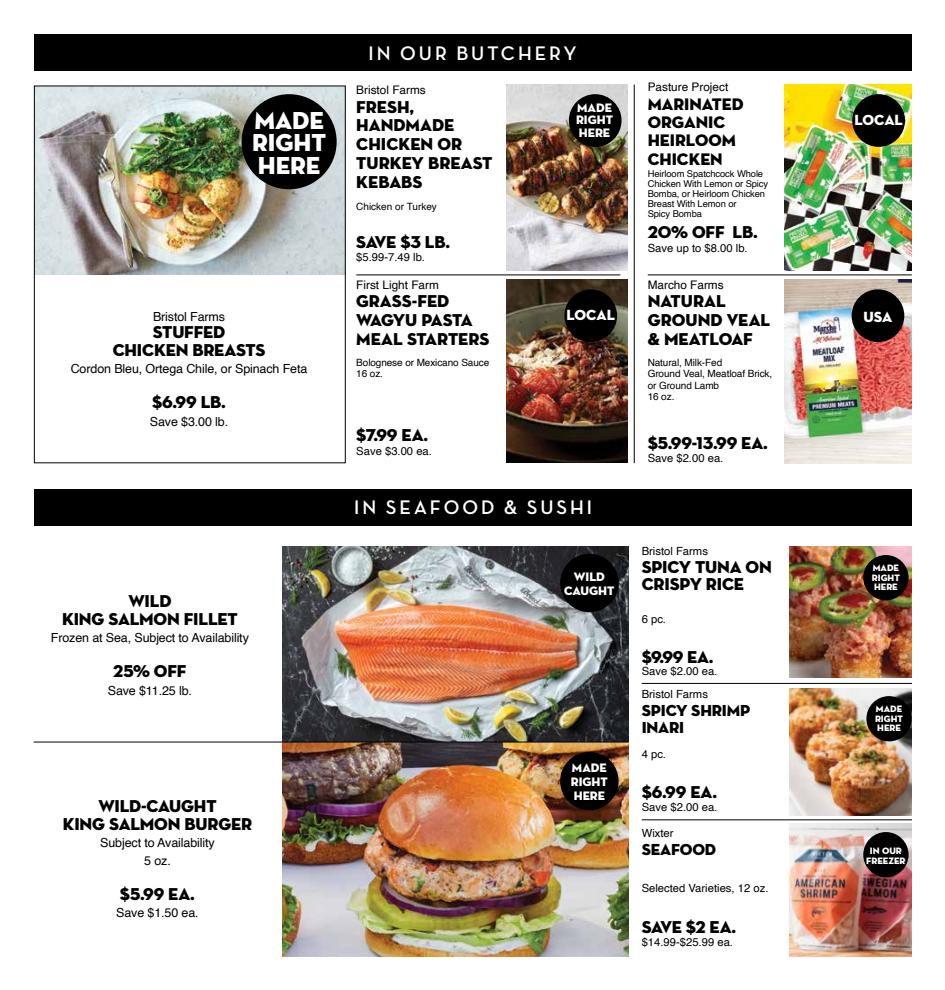
<style>
.page{position:relative;width:945px;height:990px;background:#fff}
.page>*{position:absolute;margin:0;border:0;box-sizing:border-box;transform-origin:0 0}
.t1{font:25px/22.5px "Neutra Disp Titling";color:#fff;text-align:justify}
.t2{font:22.5px "Neutra Disp Titling";color:#fff}
.t3{font:700 20px "Neutra Disp";letter-spacing:.15em;color:#fff}
.t4{font:17.5px/18.8px "Neutra Disp Titling";letter-spacing:-.01em;color:#000}
.t5{font:17px/18.2px "Neutra Disp Titling";color:#000}
.t6{font:16.25px/17.5px "Neutra Disp Titling";letter-spacing:-.01em;color:#000}
.t7{font:15px "Neutra Disp Titling";letter-spacing:-.005em;color:#fff}
.t8{font:12.5px/17.5px "Helvetica";letter-spacing:-.01em;color:#000;text-align:center}
.t9{font:12.5px/13.8px "Neutra Disp Titling";color:#fff;text-align:justify}
.t10{font:11.75px "Helvetica";color:#000}
.t11{font:11.25px "Helvetica";color:#000}
.t12{font:10px/11.2px "Helvetica";letter-spacing:-.01em;color:#000}
.t13{font:9.5px/9.5px "Neutra Disp Titling";color:#fff;text-align:justify}
.t14{font:9.38px/10px "Helvetica";letter-spacing:-.01em;color:#000}
.t15{font:9px/9.5px "Neutra Disp Titling";color:#fff}
</style>
<div class="page">
<div style="left:34px;top:34px;width:878px;height:37px;background:#000"></div>
<img style="left:36px;top:88px;width:308px;height:186px">
<div style="left:242px;top:94px;width:95px;height:95px;background:#000;border-radius:50%"></div>
<div style="left:34px;top:86px;width:312px;height:377px;border:1px solid #000"></div>
<hr style="left:648px;top:275px;width:264px;height:1px;background:#000">
<hr style="left:356px;top:275px;width:264px;height:1px;background:#000">
<hr style="left:642px;top:820px;width:270px;height:1px;background:#000">
<hr style="left:642px;top:683px;width:270px;height:1px;background:#000">
<hr style="left:634px;top:85px;width:1px;height:378px;background:#000">
<img style="left:507px;top:85px;width:120px;height:185px">
<div style="left:569px;top:94px;width:53px;height:53px;background:#000;border-radius:50%"></div>
<img style="left:507px;top:280px;width:120px;height:182px">
<div style="left:564px;top:289px;width:53px;height:53px;background:#000;border-radius:50%"></div>
<img style="left:785px;top:85px;width:127px;height:185px">
<div style="left:852px;top:94px;width:53px;height:53px;background:#000;border-radius:50%"></div>
<img style="left:785px;top:280px;width:127px;height:183px">
<div style="left:852px;top:289px;width:52px;height:53px;background:#000;border-radius:50%"></div>
<div style="left:34px;top:489px;width:878px;height:37px;background:#000"></div>
<img style="left:282px;top:547px;width:347px;height:409px">
<hr style="left:34px;top:742px;width:595px;height:1px;background:#000">
<div style="left:560px;top:554px;width:59px;height:58px;background:#000;border-radius:50%"></div>
<div style="left:560px;top:752px;width:59px;height:58px;background:#000;border-radius:50%"></div>
<img style="left:789px;top:547px;width:123px;height:131px">
<div style="left:863px;top:555px;width:46px;height:45px;background:#000;border-radius:50%"></div>
<img style="left:789px;top:689px;width:123px;height:126px">
<div style="left:866px;top:696px;width:46px;height:45px;background:#000;border-radius:50%"></div>
<img style="left:789px;top:824px;width:123px;height:132px">
<div style="left:863px;top:832px;width:46px;height:45px;background:#000;border-radius:50%"></div>
<p class="t1" style="left:252px;top:109px;width:76px">MADE RIGHT HERE</p>
<p class="t8" style="left:153px;top:308px;width:74px">Bristol Farms</p>
<p class="t4" style="left:113px;top:324px;width:154px;line-height:17.5px;text-align:center">STUFFED<br>CHICKEN BREASTS</p>
<p class="t8" style="left:71px;top:361px;width:238px">Cordon Bleu, Ortega Chile, or Spinach Feta</p>
<p class="t4" style="left:152px;top:393px;width:75px">$6.99 LB.</p>
<p class="t8" style="left:150px;top:413px;width:80px">Save $3.00 lb.</p>
<p class="t4" style="left:62px;top:593px;width:177px;line-height:17.5px;text-align:center">WILD<br>KING SALMON FILLET</p>
<p class="t8" style="left:51px;top:630px;width:200px">Frozen at Sea, Subject to Availability</p>
<p class="t4" style="left:113px;top:662px;width:75px">25% OFF</p>
<p class="t8" style="left:108px;top:682px;width:86px">Save $11.25 lb.</p>
<p class="t4" style="left:63px;top:798px;width:191px;line-height:17.5px;text-align:center">WILD-CAUGHT<br>KING SALMON BURGER</p>
<p class="t8" style="left:100px;top:835px;width:116px">Subject to Availability<br>5 oz.</p>
<p class="t4" style="left:120px;top:885px;width:77px">$5.99 EA.</p>
<p class="t8" style="left:116px;top:905px;width:84px">Save $1.50 ea.</p>
<p class="t3" style="left:369px;top:42px;width:209px">IN OUR BUTCHERY</p>
<p class="t10" style="left:356px;top:81px;width:71px">Bristol Farms</p>
<p class="t4" style="left:356px;top:97px;width:138px">FRESH,<br>HANDMADE<br>CHICKEN OR<br>TURKEY BREAST<br>KEBABS</p>
<p class="t12" style="left:356px;top:201px;width:82px">Chicken or Turkey</p>
<p class="t4" style="left:356px;top:232px;width:95px">SAVE $3 LB.</p>
<p class="t11" style="left:356px;top:249px;width:70px">$5.99-7.49 lb.</p>
<p class="t10" style="left:356px;top:275px;width:84px">First Light Farm</p>
<p class="t4" style="left:356px;top:292px;width:135px">GRASS-FED<br>WAGYU PASTA<br>MEAL STARTERS</p>
<p class="t12" style="left:356px;top:357px;width:135px">Bolognese or Mexicano Sauce<br>16 oz.</p>
<p class="t4" style="left:356px;top:426px;width:74px">$7.99 EA.</p>
<p class="t11" style="left:356px;top:442px;width:77px">Save $3.00 ea.</p>
<p class="t9" style="left:576px;top:101px;width:39px;line-height:12.4px">MADE RIGHT HERE</p>
<p class="t2" style="left:572px;top:303px;width:45px">USA</p>
<p class="t7" style="left:566px;top:306px;width:50px">LOCAL</p>
<p class="t3" style="left:354px;top:496px;width:239px">IN SEAFOOD &amp; SUSHI</p>
<p class="t9" style="left:564px;top:570px;width:52px;text-align:center">WILD<br>CAUGHT</p>
<p class="t9" style="left:571px;top:761px;width:39px">MADE RIGHT HERE</p>
<p class="t10" style="left:648px;top:78px;width:82px">Pasture Project</p>
<p class="t5" style="left:648px;top:95px;width:97px">MARINATED<br>ORGANIC<br>HEIRLOOM<br>CHICKEN</p>
<p class="t14" style="left:648px;top:169px;width:122px">Heirloom Spatchcock Whole<br>Chicken With Lemon or Spicy<br>Bomba, or Heirloom Chicken<br>Breast With Lemon or<br>Spicy Bomba</p>
<p class="t4" style="left:648px;top:223px;width:112px">20% OFF LB.</p>
<p class="t11" style="left:648px;top:240px;width:102px">Save up to $8.00 lb.</p>
<p class="t10" style="left:648px;top:275px;width:77px">Marcho Farms</p>
<p class="t4" style="left:648px;top:292px;width:124px">NATURAL<br>GROUND VEAL &amp; MEATLOAF</p>
<p class="t12" style="left:648px;top:357px;width:126px">Natural, Milk-Fed<br>Ground Veal, Meatloaf Brick, or Ground Lamb<br>16 oz.</p>
<p class="t4" style="left:648px;top:433px;width:122px">$5.99-13.99 EA.</p>
<p class="t11" style="left:648px;top:450px;width:77px">Save $2.00 ea.</p>
<p class="t11" style="left:642px;top:543px;width:68px">Bristol Farms</p>
<p class="t4" style="left:642px;top:558px;width:132px;line-height:17.5px">SPICY TUNA ON<br>CRISPY RICE</p>
<p class="t11" style="left:642px;top:610px;width:26px">6 pc.</p>
<p class="t4" style="left:642px;top:647px;width:73px">$9.99 EA.</p>
<p class="t11" style="left:642px;top:663px;width:77px">Save $2.00 ea.</p>
<p class="t11" style="left:642px;top:686px;width:68px">Bristol Farms</p>
<p class="t6" style="left:642px;top:702px;width:110px">SPICY SHRIMP<br>INARI</p>
<p class="t11" style="left:642px;top:746px;width:26px">4 pc.</p>
<p class="t4" style="left:642px;top:783px;width:77px">$6.99 EA.</p>
<p class="t11" style="left:642px;top:798px;width:77px">Save $2.00 ea.</p>
<p class="t11" style="left:642px;top:825px;width:33px">Wixter</p>
<p class="t6" style="left:642px;top:840px;width:76px">SEAFOOD</p>
<p class="t11" style="left:642px;top:880px;width:128px">Selected Varieties, 12 oz.</p>
<p class="t4" style="left:642px;top:918px;width:96px">SAVE $2 EA.</p>
<p class="t11" style="left:642px;top:933px;width:93px">$14.99-$25.99 ea.</p>
<p class="t7" style="left:854px;top:111px;width:50px">LOCAL</p>
<p class="t7" style="left:863px;top:307px;width:30px">USA</p>
<p class="t13" style="left:872px;top:563px;width:30px">MADE RIGHT HERE</p>
<p class="t13" style="left:875px;top:704px;width:30px">MADE RIGHT HERE</p>
<p class="t15" style="left:873px;top:841px;width:28px">RIGHT<br>HERE</p>
<p class="t13" style="left:866px;top:846px;width:41px;text-align:center">IN OUR<br>FREEZER</p>
</div>
